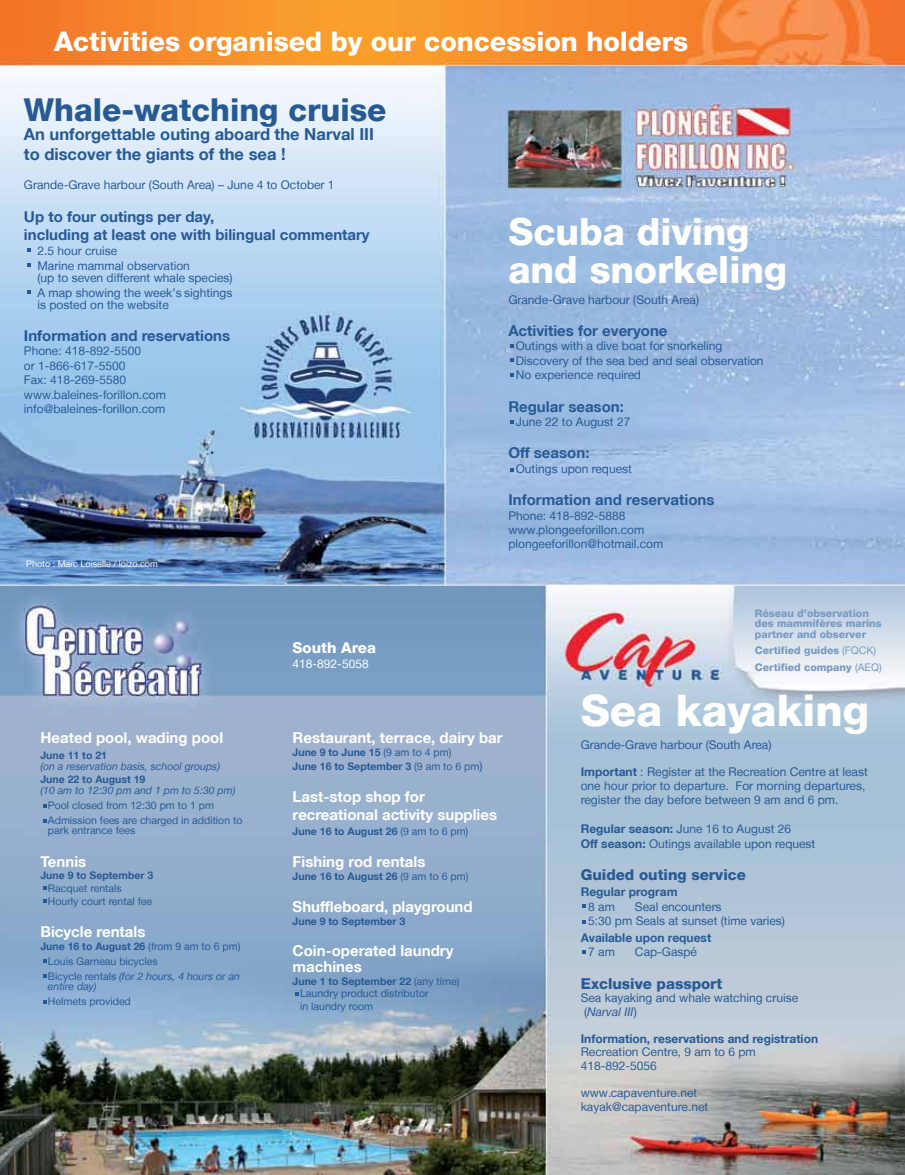
<style>
.page{position:relative;width:905px;height:1175px;background:#fff}
.page>*{position:absolute;margin:0;border:0;box-sizing:border-box;transform-origin:0 0}
.t1{font:800 43.5px "Helvetica Neue LT";color:#fff}
.t2{font:800 37.5px/37.5px "Helvetica Neue LT";color:#fff}
.t3{font:800 31.5px "Helvetica Neue LT";color:#275a95}
.t4{font:800 27px "Helvetica Neue LT";color:#fff}
.t5{font:700 16.5px/19.8px "Helvetica Neue LT";color:#275a95}
.t6{font:700 15px/18px "Helvetica Neue LT";color:#fff}
.t7{font:700 15px/18px "Helvetica Neue LT";color:#275a95}
.t8{font:800 15px "Helvetica Neue LT";color:#275a95}
.t9{font:800 15px "Helvetica Neue LT";color:#fff}
.t10{font:12px/14.4px "Helvetica Neue LT";color:#275a95}
.t11{font:700 12px "Helvetica Neue LT";color:#275a95}
.t12{font:12px "Helvetica Neue LT";color:#fff}
.t13{font:10.5px/15px "Helvetica Neue LT";color:#275a95}
.t14{font:700 10.5px/14.4px "Helvetica Neue LT";color:#275a95}
.t15{font:800 10.5px/10.5px "Helvetica Neue LT";color:#789ac0}
.t16{font:italic 10.5px "Helvetica Neue LT";color:#275a95}
.t17{font:9px "Helvetica Neue LT";color:#fff}
.s1{font-weight:400}
.s2{font-weight:700}
.s3{font-style:italic}
.s4{font-weight:400;font-size:12px}
</style>
<div class="page">
<img style="left:0;top:0;width:904px;height:1174px">
<h3 class="t4" style="left:54px;top:25px;width:635px">Activities organised by our concession holders</h3>
<h3 class="t3" style="left:24px;top:91px;width:364px">Whale-watching cruise</h3>
<h3 class="t5" style="left:24px;top:124px;width:351px">An unforgettable outing aboard the Narval III to discover the giants of the sea !</h3>
<p class="t10" style="left:24px;top:177px;width:312px">Grande-Grave harbour (South Area) – June 4 to October 1</p>
<p class="t7" style="left:24px;top:207px;width:347px">Up to four outings per day,<br>including at least one with bilingual commentary</p>
<p class="t10" style="left:37px;top:242px;width:154px;line-height:15px">2.5 hour cruise<br>Marine mammal observation</p>
<p class="t10" style="left:37px;top:269px;width:197px;line-height:15px">(up to seven different whale species)<br>A map showing the week’s sightings</p>
<p class="t10" style="left:37px;top:297px;width:133px">is posted on the website</p>
<p class="t7" style="left:24px;top:326px;width:208px">Information and reservations</p>
<p class="t10" style="left:24px;top:344px;width:143px">Phone: 418-892-5500<br>or 1-866-617-5500<br>Fax: 418-269-5580 www.baleines-forillon.com info@baleines-forillon.com</p>
<p class="t17" style="left:26px;top:558px;width:133px">Photo : Marc Loiselle / loizo.com</p>
<p class="t9" style="left:292px;top:639px;width:85px">South Area</p>
<p class="t12" style="left:292px;top:656px;width:78px">418-892-5058</p>
<h2 class="t2" style="left:508px;top:213px;width:280px">Scuba diving and snorkeling</h2>
<p class="t10" style="left:508px;top:292px;width:192px">Grande-Grave harbour (South Area)</p>
<p class="t7" style="left:508px;top:321px;width:161px">Activities for everyone</p>
<p class="t10" style="left:516px;top:339px;width:249px">Outings with a dive boat for snorkeling<br>Discovery of the sea bed and seal observation<br>No experience required</p>
<p class="t7" style="left:508px;top:397px;width:117px">Regular season:</p>
<p class="t10" style="left:516px;top:414px;width:116px">June 22 to August 27</p>
<p class="t7" style="left:508px;top:444px;width:83px">Off season:</p>
<p class="t10" style="left:516px;top:461px;width:118px">Outings upon request</p>
<p class="t7" style="left:508px;top:490px;width:208px">Information and reservations</p>
<p class="t10" style="left:508px;top:508px;width:156px">Phone: 418-892-5888 www.plongeeforillon.com plongeeforillon@hotmail.com</p>
<p class="t15" style="left:754px;top:607px;width:128px">Réseau d’observation des mammifères marins partner and observer</p>
<p class="t15" style="left:754px;top:642px;width:128px;line-height:16.5px">Certified guides <span class="s1">(FQCK)<br></span>Certified company <span class="s1">(AEQ)</span></p>
<p class="t6" style="left:40px;top:728px;width:184px">Heated pool, wading pool</p>
<p class="t14" style="left:40px;top:748px;width:68px">June 11 to 21</p>
<p class="t16" style="left:40px;top:760px;width:181px">(on a reservation basis, school groups)</p>
<p class="t14" style="left:40px;top:772px;width:106px">June 22 to August 19</p>
<p class="t16" style="left:40px;top:784px;width:197px">(10 am to 12:30 pm and 1 pm to 5:30 pm)</p>
<p class="t13" style="left:48px;top:797px;width:196px">Pool closed from 12:30 pm to 1 pm<br>Admission fees are charged in addition to</p>
<p class="t13" style="left:48px;top:823px;width:89px">park entrance fees</p>
<p class="t6" style="left:40px;top:852px;width:47px">Tennis</p>
<p class="t14" style="left:40px;top:868px;width:114px">June 9 to September 3</p>
<p class="t13" style="left:48px;top:882px;width:106px;line-height:12.6px">Racquet rentals<br>Hourly court rental fee</p>
<p class="t6" style="left:40px;top:922px;width:106px">Bicycle rentals</p>
<p class="t13" style="left:48px;top:938px;width:194px;text-indent:-8px"><span class="s2">June 16 to August 26</span> (from 9 am to 6 pm)<br>Louis Garneau bicycles<br>Bicycle rentals <span class="s3">(for 2 hours, 4 hours or an</span></p>
<p class="t16" style="left:48px;top:980px;width:50px">entire day)</p>
<p class="t13" style="left:48px;top:993px;width:84px">Helmets provided</p>
<p class="t6" style="left:292px;top:728px;width:212px">Restaurant, terrace, dairy bar</p>
<p class="t14" style="left:292px;top:744px;width:191px">June 9 to June 15 <span class="s1">(9 am to 4 pm)<br></span>June 16 to September 3 <span class="s1">(9 am to 6 pm</span><span class="s4">)</span></p>
<p class="t6" style="left:292px;top:787px;width:206px">Last-stop shop for recreational activity supplies</p>
<p class="t14" style="left:292px;top:823px;width:177px">June 16 to August 26 <span class="s1">(9 am to 6 pm)</span></p>
<p class="t6" style="left:292px;top:852px;width:134px">Fishing rod rentals</p>
<p class="t14" style="left:292px;top:868px;width:177px">June 16 to August 26 <span class="s1">(9 am to 6 pm)</span></p>
<p class="t6" style="left:292px;top:897px;width:182px">Shuffleboard, playground</p>
<p class="t14" style="left:292px;top:913px;width:114px">June 9 to September 3</p>
<p class="t6" style="left:292px;top:941px;width:162px;line-height:16.5px">Coin-operated laundry machines</p>
<p class="t13" style="left:300px;top:974px;width:161px;line-height:12.6px;text-indent:-7px"><span class="s2">June 1 to September 22</span> (any time)<br>Laundry product distributor<br>in laundry room</p>
<h1 class="t1" style="left:580px;top:684px;width:290px">Sea kayaking</h1>
<p class="t10" style="left:580px;top:737px;width:192px">Grande-Grave harbour (South Area)</p>
<p class="t10" style="left:580px;top:765px;width:288px;line-height:14px"><span class="s2">Important</span> : Register at the Recreation Centre at least one hour prior to departure. For morning departures, register the day before between 9 am and 6 pm.</p>
<p class="t10" style="left:580px;top:821px;width:236px"><span class="s2">Regular season:</span> June 16 to August 26<br><span class="s2">Off season:</span> Outings available upon request</p>
<p class="t8" style="left:580px;top:865px;width:167px">Guided outing service</p>
<p class="t11" style="left:580px;top:884px;width:98px">Regular program</p>
<p class="t10" style="left:588px;top:899px;width:28px">8 am</p>
<p class="t10" style="left:588px;top:899px;width:198px;text-indent:47px">Seal encounters<br>5:30 pm Seals at sunset (time varies)</p>
<p class="t11" style="left:580px;top:930px;width:132px">Available upon request</p>
<p class="t10" style="left:588px;top:944px;width:28px">7 am</p>
<p class="t10" style="left:635px;top:944px;width:64px">Cap-Gaspé</p>
<p class="t8" style="left:580px;top:974px;width:143px">Exclusive passport</p>
<p class="t10" style="left:580px;top:991px;width:219px;line-height:13.5px">Sea kayaking and whale watching cruise (<span class="s3">Narval III</span>)</p>
<p class="t11" style="left:580px;top:1030px;width:239px">Information, reservations and registration</p>
<p class="t10" style="left:580px;top:1045px;width:176px;line-height:13.5px">Recreation Centre, 9 am to 6 pm<br>418-892-5056</p>
<p class="t10" style="left:580px;top:1085px;width:129px">www.capaventure.net kayak@capaventure.net</p>
</div>
